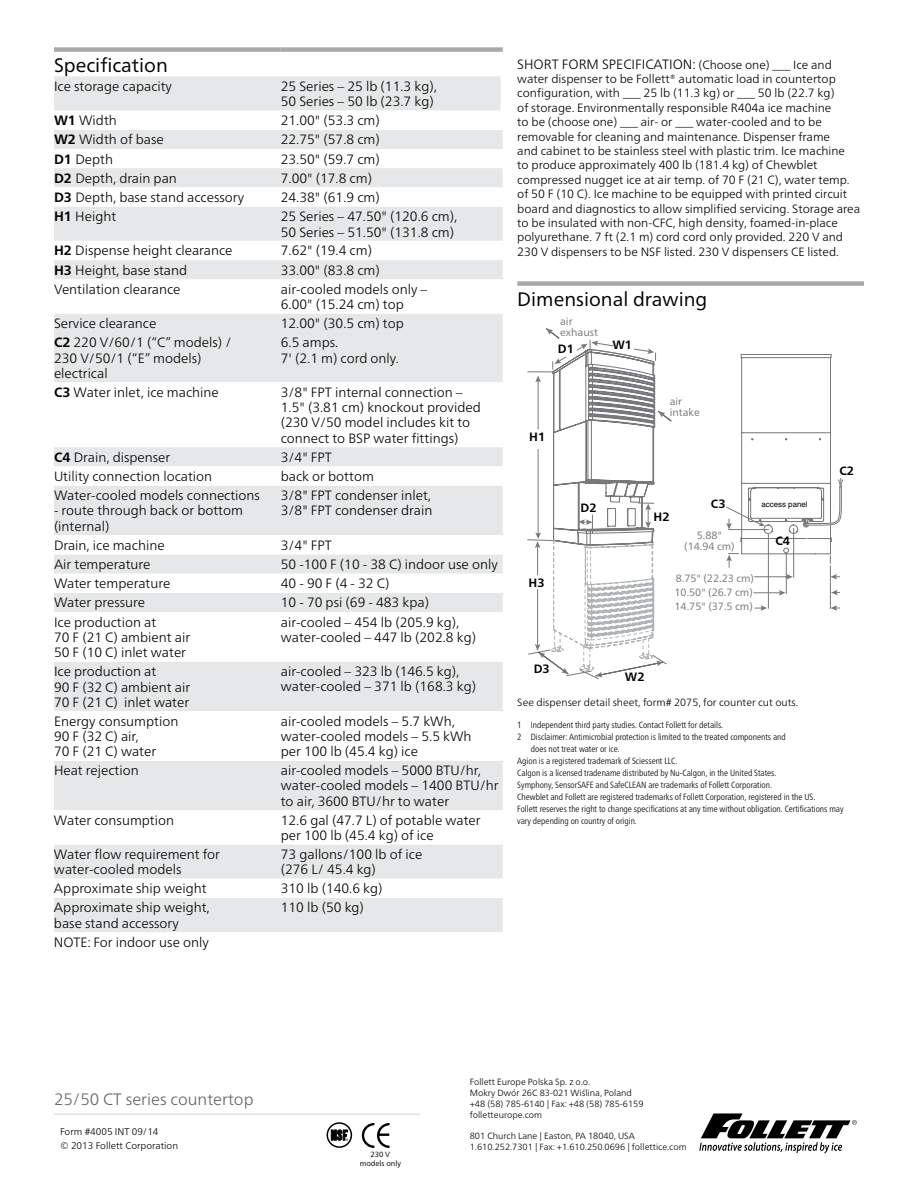
<style>
.page{position:relative;width:918px;height:1188px;background:#fff}
.page>*{position:absolute;margin:0;border:0;box-sizing:border-box;transform-origin:0 0}
.t1{font:19.5px "Frutiger Neue LT Pro";color:#000}
.t2{font:300 16.5px "Frutiger Neue LT Pro";color:#636466}
.t3{font:300 13.5px/15.3px "Frutiger Neue LT Pro";color:#000}
.t4{font:700 12.15px "Frutiger Neue LT Pro";color:#000}
.t5{font:300 12px/14.4px "Frutiger Neue LT Pro";color:#000}
.t6{font:10.5px/10.5px "Frutiger Neue LT Pro";color:#77787b}
.t7{font:300 10.5px "Frutiger Neue LT Pro";color:#000}
.t8{font:300 9.75px/13.5px "Frutiger Neue LT Pro";color:#000}
.t9{font:300 condensed 9px "Frutiger Neue LT Pro";color:#000}
.t10{font:300 9px/10.8px "Frutiger Neue LT Pro";color:#000}
.t11{font:7.95px "Helvetica LT Std";color:#000}
.t12{font:7.5px/9px "Frutiger Neue LT Pro";color:#000;text-align:center}
.s1{font-weight:700}
.s2{font-size:13.5px}
</style>
<div class="page">
<svg style="left:699px;top:1113px;width:158px;height:40px"></svg>
<hr style="left:54px;top:1114px;width:144px;height:1px;background:#d1d3d4">
<hr style="left:198px;top:1114px;width:222px;height:1px;background:#d1d3d4">
<div style="left:54px;top:76px;width:449px;height:856px;background:#e6e7e8"></div>
<svg style="left:54px;top:111px;width:449px;height:787px;fill:#eceded"></svg>
<hr style="left:501px;top:76px;width:4px;height:35px;background:#fff">
<div style="left:54px;top:47px;width:227px;height:5px;background:#a7a9ac"></div>
<div style="left:281px;top:47px;width:222px;height:5px;background:#a7a9ac"></div>
<div style="left:517px;top:281px;width:347px;height:5px;background:#a7a9ac"></div>
<svg style="left:527px;top:329px;width:316px;height:351px"></svg>
<svg style="left:327px;top:1123px;width:24px;height:24px"></svg>
<div style="left:327px;top:1122px;width:25px;height:26px;border:2px solid #000;border-radius:50%"></div>
<svg style="left:331px;top:1129px;width:17px;height:12px"></svg>
<svg style="left:361px;top:1122px;width:29px;height:26px"></svg>
<h1 class="t1" style="left:54px;top:53px;width:115px">Specification</h1>
<p class="t3" style="left:54px;top:78px;width:120px">Ice storage capacity</p>
<p class="t3" style="left:281px;top:78px;width:158px">25 Series – 25 lb (11.3 kg),<br>50 Series – 50 lb (23.7 kg)</p>
<p class="t3" style="left:54px;top:113px;width:64px"><span class="s1">W1</span> Width</p>
<p class="t3" style="left:281px;top:113px;width:100px">21.00" (53.3 cm)</p>
<p class="t3" style="left:54px;top:132px;width:111px"><span class="s1">W2</span> Width of base</p>
<p class="t3" style="left:281px;top:132px;width:100px">22.75" (57.8 cm)</p>
<p class="t3" style="left:54px;top:151px;width:61px"><span class="s1">D1</span> Depth</p>
<p class="t3" style="left:281px;top:151px;width:100px">23.50" (59.7 cm)</p>
<p class="t3" style="left:54px;top:170px;width:124px"><span class="s1">D2</span> Depth, drain pan</p>
<p class="t3" style="left:281px;top:170px;width:93px">7.00" (17.8 cm)</p>
<p class="t3" style="left:54px;top:189px;width:192px"><span class="s1">D3</span> Depth, base stand accessory</p>
<p class="t3" style="left:281px;top:189px;width:100px">24.38" (61.9 cm)</p>
<p class="t3" style="left:54px;top:209px;width:64px"><span class="s1">H1</span> Height</p>
<p class="t3" style="left:281px;top:209px;width:178px">25 Series – 47.50" (120.6 cm),<br>50 Series – 51.50" (131.8 cm)</p>
<p class="t3" style="left:54px;top:243px;width:180px"><span class="s1">H2</span> Dispense height clearance</p>
<p class="t3" style="left:281px;top:243px;width:93px">7.62" (19.4 cm)</p>
<p class="t3" style="left:54px;top:262px;width:135px"><span class="s1">H3</span> Height, base stand</p>
<p class="t3" style="left:281px;top:262px;width:100px">33.00" (83.8 cm)</p>
<p class="t3" style="left:54px;top:281px;width:128px">Ventilation clearance</p>
<p class="t3" style="left:281px;top:281px;width:148px">air-cooled models only –<br>6.00" (15.24 cm) top</p>
<p class="t3" style="left:54px;top:316px;width:104px">Service clearance</p>
<p class="t3" style="left:281px;top:316px;width:125px">12.00" (30.5 cm) top</p>
<p class="t3" style="left:54px;top:335px;width:179px"><span class="s1">C2</span> 220 V/60/1 (“C” models) /<br>230 V/50/1 (“E” models) electrical</p>
<p class="t3" style="left:281px;top:335px;width:120px">6.5 amps.<br>7' (2.1 m) cord only.</p>
<p class="t3" style="left:54px;top:384px;width:166px"><span class="s1">C3</span> Water inlet, ice machine</p>
<p class="t3" style="left:281px;top:384px;width:201px">3/8" FPT internal connection –<br>1.5" (3.81 cm) knockout provided (230 V/50 model includes kit to connect to BSP water fittings)</p>
<p class="t3" style="left:54px;top:449px;width:118px"><span class="s1">C4</span> Drain, dispenser</p>
<p class="t3" style="left:281px;top:449px;width:53px">3/4" FPT</p>
<p class="t3" style="left:54px;top:468px;width:160px">Utility connection location</p>
<p class="t3" style="left:281px;top:468px;width:95px">back or bottom</p>
<p class="t3" style="left:54px;top:488px;width:208px">Water-cooled models connections</p>
<p class="t3" style="left:54px;top:503px;width:191px">- route through back or bottom (internal)</p>
<p class="t3" style="left:281px;top:488px;width:153px">3/8" FPT condenser inlet,<br>3/8" FPT condenser drain</p>
<p class="t3" style="left:54px;top:537px;width:112px">Drain, ice machine</p>
<p class="t3" style="left:281px;top:537px;width:53px">3/4" FPT</p>
<p class="t3" style="left:54px;top:556px;width:98px">Air temperature</p>
<p class="t3" style="left:281px;top:556px;width:218px">50 -100 F (10 - 38 C) indoor use only</p>
<p class="t3" style="left:54px;top:576px;width:118px">Water temperature</p>
<p class="t3" style="left:281px;top:576px;width:110px">40 - 90 F (4 - 32 C)</p>
<p class="t3" style="left:54px;top:595px;width:93px">Water pressure</p>
<p class="t3" style="left:281px;top:595px;width:150px">10 - 70 psi (69 - 483 kpa)</p>
<p class="t3" style="left:54px;top:614px;width:138px">Ice production at<br>70 F (21 C) ambient air<br>50 F (10 C) inlet water</p>
<p class="t3" style="left:281px;top:614px;width:197px">air-cooled – 454 lb (205.9 kg), water-cooled – 447 lb (202.8 kg)</p>
<p class="t3" style="left:54px;top:664px;width:138px">Ice production at<br>90 F (32 C) ambient air<br>70 F (21 C) inlet water</p>
<p class="t3" style="left:281px;top:664px;width:197px">air-cooled – 323 lb (146.5 kg), water-cooled – 371 lb (168.3 kg)</p>
<p class="t3" style="left:54px;top:713px;width:126px">Energy consumption<br>90 F (32 C) air,<br>70 F (21 C) water</p>
<p class="t3" style="left:281px;top:713px;width:192px">air-cooled models – 5.7 kWh, water‑cooled models – 5.5 kWh per 100 lb (45.4 kg) ice</p>
<p class="t3" style="left:54px;top:763px;width:86px">Heat rejection</p>
<p class="t3" style="left:281px;top:763px;width:219px">air-cooled models – 5000 BTU/hr, water-cooled models – 1400 BTU/hr to air, 3600 BTU/hr to water</p>
<p class="t3" style="left:54px;top:812px;width:122px">Water consumption</p>
<p class="t3" style="left:281px;top:812px;width:201px">12.6 gal (47.7 L) of potable water per 100 lb (45.4 kg) of ice</p>
<p class="t3" style="left:54px;top:846px;width:168px">Water flow requirement for water‑cooled models</p>
<p class="t3" style="left:281px;top:846px;width:143px">73 gallons/100 lb of ice (276 L/ 45.4 kg)</p>
<p class="t3" style="left:54px;top:881px;width:154px">Approximate ship weight</p>
<p class="t3" style="left:281px;top:881px;width:103px">310 lb (140.6 kg)</p>
<p class="t3" style="left:54px;top:900px;width:157px">Approximate ship weight, base stand accessory</p>
<p class="t3" style="left:281px;top:900px;width:85px">110 lb (50 kg)</p>
<p class="t3" style="left:54px;top:934px;width:156px">NOTE: For indoor use only</p>
<p class="t3" style="left:517px;top:56px;width:17px">Short</p>
<p class="t3" style="left:562px;top:56px;width:10px">form</p>
<p class="t3" style="left:602px;top:56px;width:8px">specification</p>
<p class="t5" style="left:517px;top:57px;width:344px;text-indent:175px"><span class="s2">:</span> (Choose one) ___ Ice and water dispenser to be Follett® automatic load in countertop configuration, with ___ 25 lb (11.3 kg) or ___ 50 lb (22.7 kg)<br>of storage. Environmentally responsible R404a ice machine<br>to be (choose one) ___ air- or ___ water-cooled and to be removable for cleaning and maintenance. Dispenser frame<br>and cabinet to be stainless steel with plastic trim. Ice machine<br>to produce approximately 400 lb (181.4 kg) of Chewblet compressed nugget ice at air temp. of 70 F (21 C), water temp. of 50 F (10 C). Ice machine to be equipped with printed circuit board and diagnostics to allow simplified servicing. Storage area to be insulated with non-CFC, high density, foamed-in-place polyurethane. 7 ft (2.1 m) cord cord only provided. 220 V and 230 V dispensers to be NSF listed. 230 V dispensers CE listed.</p>
<h1 class="t1" style="left:517px;top:287px;width:192px">Dimensional drawing</h1>
<p class="t4" style="left:558px;top:341px;width:18px">D1</p>
<p class="t6" style="left:560px;top:316px;width:39px">air exhaust</p>
<p class="t4" style="left:612px;top:338px;width:21px">W1</p>
<p class="t4" style="left:529px;top:429px;width:18px">H1</p>
<p class="t4" style="left:529px;top:575px;width:18px">H3</p>
<p class="t4" style="left:534px;top:661px;width:18px">D3</p>
<p class="t6" style="left:670px;top:396px;width:32px">air intake</p>
<p class="t4" style="left:581px;top:501px;width:18px">D2</p>
<p class="t4" style="left:654px;top:510px;width:18px">H2</p>
<p class="t4" style="left:711px;top:497px;width:16px">C3</p>
<p class="t11" style="left:761px;top:500px;width:48px">access panel</p>
<p class="t6" style="left:684px;top:530px;width:52px;text-align:center">5.88" (14.94 cm)</p>
<p class="t4" style="left:775px;top:534px;width:16px">C4</p>
<p class="t6" style="left:676px;top:573px;width:80px">8.75" (22.23 cm)</p>
<p class="t6" style="left:674px;top:587px;width:80px">10.50" (26.7 cm)</p>
<p class="t6" style="left:675px;top:601px;width:80px">14.75" (37.5 cm)</p>
<p class="t4" style="left:625px;top:670px;width:21px">W2</p>
<p class="t4" style="left:839px;top:463px;width:16px">C2</p>
<p class="t7" style="left:517px;top:696px;width:282px">See dispenser detail sheet, form# 2075, for counter cut outs.</p>
<p class="t9" style="left:517px;top:719px;width:207px">1 Independent third party studies. Contact Follett for details.</p>
<p class="t9" style="left:517px;top:731px;width:270px">2 Disclaimer: Antimicrobial protection is limited to the treated components and</p>
<p class="t9" style="left:531px;top:743px;width:90px">does not treat water or ice.</p>
<p class="t9" style="left:517px;top:755px;width:161px">Agion is a registered trademark of Sciessent LLC.</p>
<p class="t9" style="left:517px;top:767px;width:261px">Calgon is a licensed tradename distributed by Nu-Calgon, in the United States.</p>
<p class="t9" style="left:517px;top:779px;width:256px">Symphony, SensorSAFE and SafeCLEAN are trademarks of Follett Corporation.</p>
<p class="t9" style="left:517px;top:791px;width:300px">Chewblet and Follett are registered trademarks of Follett Corporation, registered in the US.</p>
<p class="t9" style="left:517px;top:803px;width:328px">Follett reserves the right to change specifications at any time without obligation. Certifications may</p>
<p class="t9" style="left:517px;top:815px;width:121px">vary depending on country of origin.</p>
<p class="t2" style="left:54px;top:1089px;width:201px">25/50 CT series countertop</p>
<p class="t8" style="left:60px;top:1125px;width:120px">Form #4005 INT 09/14<br>© 2013 Follett Corporation</p>
<p class="t12" style="left:360px;top:1150px;width:43px">230 V models only</p>
<p class="t10" style="left:470px;top:1077px;width:175px">Follett Europe Polska Sp. z o.o.<br>Mokry Dwór 26C 83-021 Wiślina, Poland +48 (58) 785-6140 | Fax: +48 (58) 785-6159 folletteurope.com</p>
<p class="t10" style="left:470px;top:1131px;width:218px">801 Church Lane | Easton, PA 18040, USA<br>1.610.252.7301 | Fax: +1.610.250.0696 | follettice.com</p>
</div>
